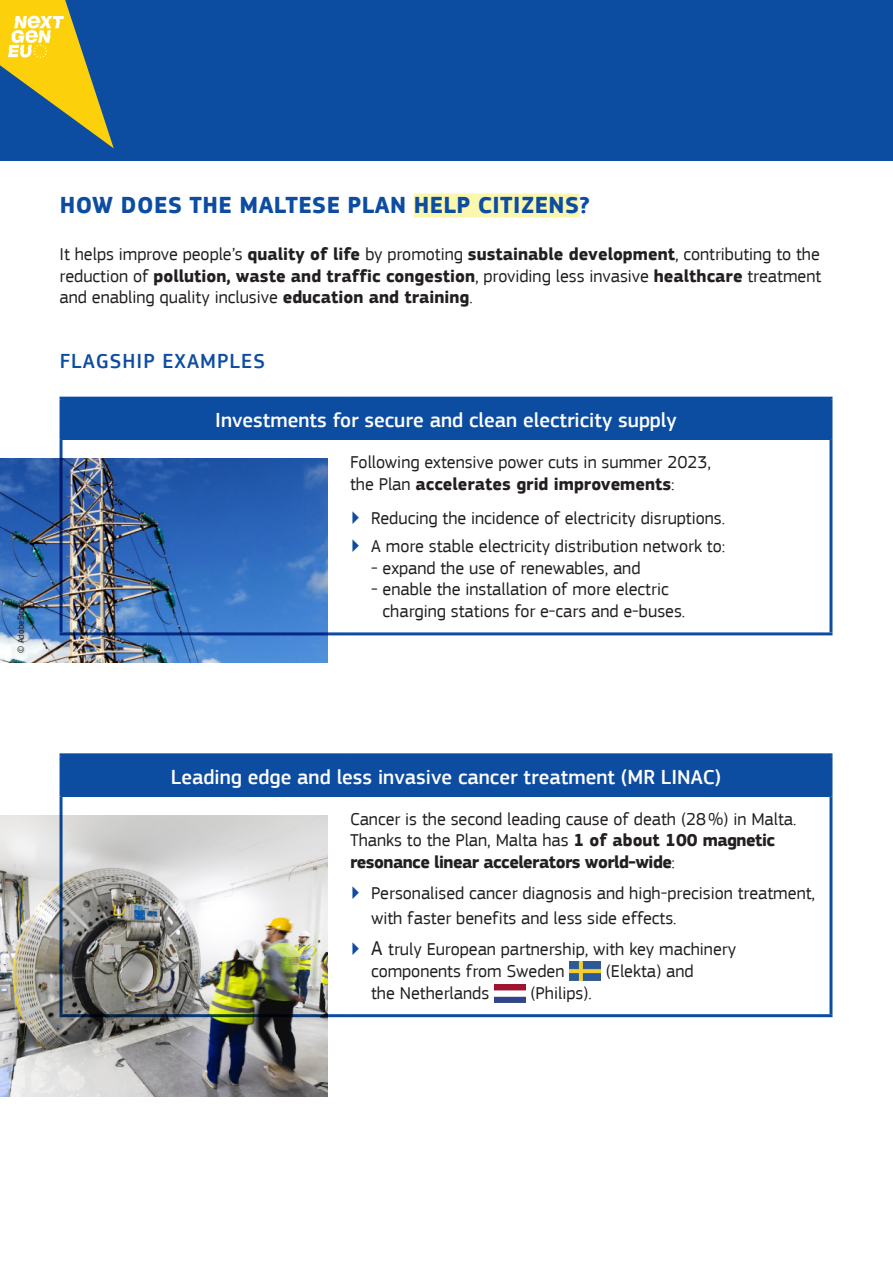
<style>
.page{position:relative;width:893px;height:1263px;background:#fff}
.page>*{position:absolute;margin:0;border:0;box-sizing:border-box;transform-origin:0 0}
.Title_1{font:700 24px "EC Square Sans Pro";letter-spacing:.02em;color:#0d4da1}
.Examples_title{font:500 21px "EC Square Sans Pro";color:#fff}
.Title_2{font:500 21px "EC Square Sans Pro";letter-spacing:.05em;color:#0d4da1}
.Body_Text{font:18px/21.6px "EC Square Sans Pro";color:#231f20}
.t1{font:9px "EC Square Sans Pro";color:#231f20}
.s1{font-weight:700}
.s2{color:#0d4da1}
.s3{font-size:21px}
</style>
<div class="page">
<div style="left:0;top:0;width:893px;height:160px;background:#0d4da1"></div>
<div style="left:414px;top:194px;width:166px;height:24px;background:#fbf7af"></div>
<div style="left:61px;top:398px;width:770px;height:42px;background:#0d4da1"></div>
<hr style="left:60px;top:400px;width:3px;height:40px;background:#0d4da1">
<hr style="left:60px;top:397px;width:284px;height:3px;background:#0d4da1">
<hr style="left:344px;top:397px;width:488px;height:3px;background:#0d4da1">
<hr style="left:829px;top:400px;width:3px;height:40px;background:#0d4da1">
<hr style="left:60px;top:440px;width:3px;height:192px;background:#0d4da1">
<hr style="left:60px;top:632px;width:284px;height:3px;background:#0d4da1">
<hr style="left:829px;top:440px;width:3px;height:192px;background:#0d4da1">
<hr style="left:344px;top:632px;width:488px;height:3px;background:#0d4da1">
<div style="left:61px;top:755px;width:770px;height:41px;background:#0d4da1"></div>
<hr style="left:60px;top:756px;width:3px;height:40px;background:#0d4da1">
<hr style="left:60px;top:753px;width:284px;height:3px;background:#0d4da1">
<hr style="left:344px;top:753px;width:488px;height:3px;background:#0d4da1">
<hr style="left:829px;top:756px;width:3px;height:40px;background:#0d4da1">
<hr style="left:60px;top:796px;width:3px;height:218px;background:#0d4da1">
<hr style="left:60px;top:1014px;width:284px;height:3px;background:#0d4da1">
<hr style="left:829px;top:796px;width:3px;height:218px;background:#0d4da1">
<hr style="left:344px;top:1014px;width:488px;height:3px;background:#0d4da1">
<img style="left:569px;top:961px;width:32px;height:19px">
<img style="left:494px;top:984px;width:32px;height:19px">
<img style="left:0;top:458px;width:328px;height:205px">
<img style="left:0;top:815px;width:328px;height:282px">
<div style="left:16px;top:599px;width:10px;height:56px;background:#231f20;opacity:.36"></div>
<svg style="left:0;top:0;width:114px;height:148px"></svg>
<p class="t1" style="left:16px;top:653px;width:54px;rotate:-90deg">© AdobeStock</p>
<h3 class="Title_1" style="left:60px;top:191px;width:532px">HOW DOES THE MALTESE PLAN HELP CITIZENS?</h3>
<p class="Body_Text" style="left:60px;top:243px;width:763px;text-align:justify">It helps improve people’s <span class="s1">quality of life</span> by promoting <span class="s1">sustainable development</span>, contributing to the reduction of <span class="s1">pollution, waste and traffic congestion</span>, providing less invasive <span class="s1">healthcare</span> treatment and enabling quality inclusive <span class="s1">education and training</span>.</p>
<h4 class="Title_2" style="left:60px;top:349px;width:207px">FLAGSHIP EXAMPLES</h4>
<p class="Examples_title" style="left:215px;top:408px;width:463px">Investments for secure and clean electricity supply</p>
<p class="Body_Text" style="left:350px;top:452px;width:362px">Following extensive power cuts in summer 2023, the Plan <span class="s1">accelerates grid improvements</span>:</p>
<p class="Body_Text" style="left:350px;top:507px;width:377px"><span class="s2">▶</span> Reducing the incidence of electricity disruptions.</p>
<p class="Body_Text" style="left:350px;top:535px;width:377px"><span class="s2">▶</span> A more stable electricity distribution network to:</p>
<p class="Body_Text" style="left:371px;top:557px;width:271px">- expand the use of renewables, and</p>
<p class="Body_Text" style="left:383px;top:579px;width:304px;text-indent:-12px">- enable the installation of more electric charging stations for e-cars and e-buses.</p>
<p class="Examples_title" style="left:171px;top:764px;width:552px">Leading edge and less invasive cancer treatment (MR LINAC)</p>
<p class="Body_Text" style="left:350px;top:808px;width:448px">Cancer is the second leading cause of death (28%) in Malta.<br>Thanks to the Plan, Malta has <span class="s1">1 of about 100 magnetic resonance linear accelerators world-wide</span>:</p>
<p class="Body_Text" style="left:371px;top:880px;width:446px;line-height:25.2px;text-indent:-21px"><span class="s2">▶</span> Personalised cancer diagnosis and high-precision treatment, with faster benefits and less side effects.</p>
<p class="Body_Text" style="left:371px;top:939px;width:367px;text-indent:-21px"><span class="s2">▶</span> <span class="s3">A</span> truly European partnership, with key machinery components from Sweden</p>
<p class="Body_Text" style="left:606px;top:960px;width:90px">(Elekta) and</p>
<p class="Body_Text" style="left:371px;top:982px;width:120px">the Netherlands</p>
<p class="Body_Text" style="left:530px;top:982px;width:63px">(Philips).</p>
</div>
